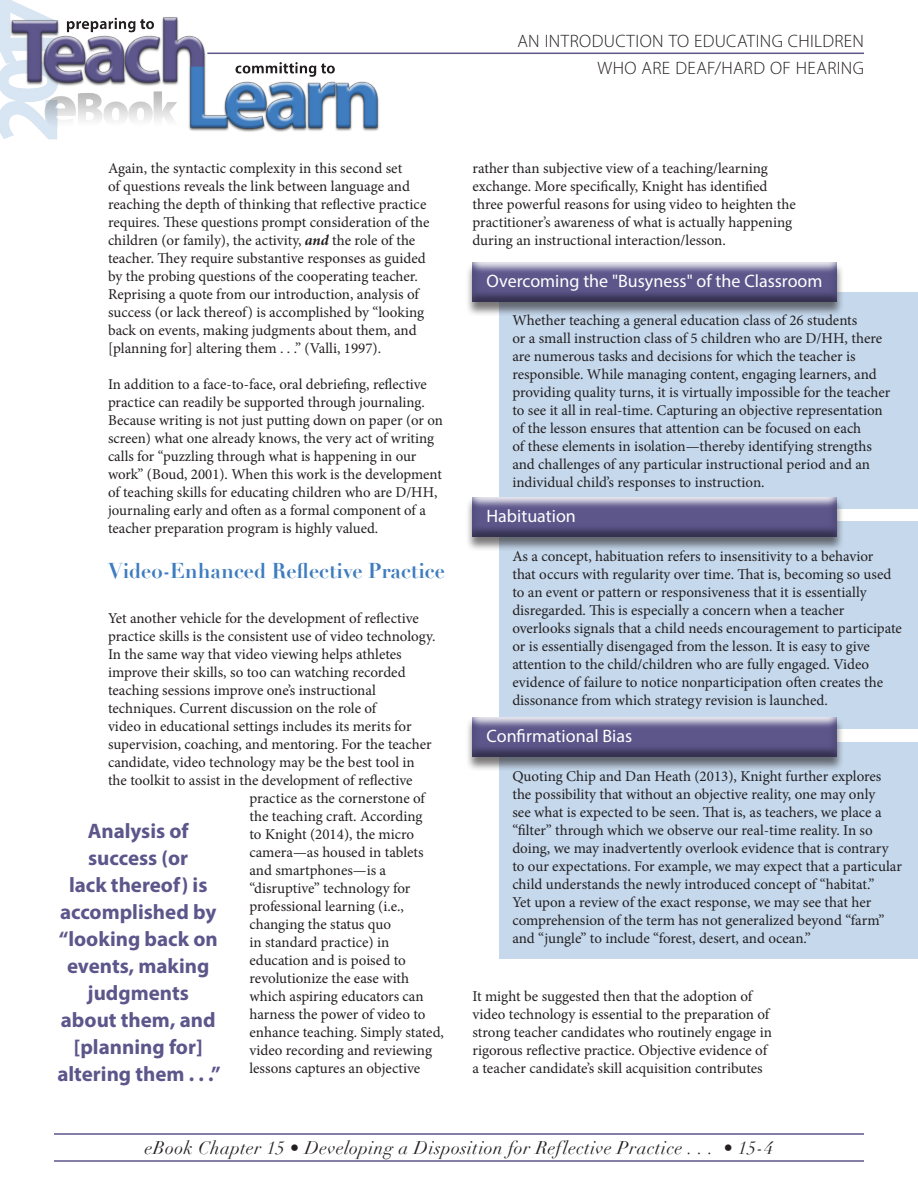
<style>
.page{position:relative;width:918px;height:1188px;background:#fff}
.page>*{position:absolute;margin:0;border:0;box-sizing:border-box;transform-origin:0 0}
.t1{font:700 21px/27px "Myriad Pro";color:#5c568b;text-align:center}
.t2{font:700 21px "Didot";color:#3e7cbf}
.t3{font:italic 18px "Didot";letter-spacing:.025em;color:#231f20}
.t4{font:18px "Myriad Pro";color:#fff}
.t5{font:300 18px/27px "Myriad Pro";letter-spacing:.02em;color:#231f20;text-align:right}
.t6{font:15px/18px "Minion Pro";color:#231f20}
.s1{font-weight:700;font-style:italic}
</style>
<div class="page">
<hr style="left:54px;top:1133px;width:810px;height:2px;background:#5c568b">
<hr style="left:54px;top:1160px;width:810px;height:2px;background:#5c568b">
<hr style="left:207px;top:53px;width:657px;height:1px;background:#5c568b">
<img style="left:0;top:0;width:390px;height:140px">
<div style="left:500px;top:292px;width:418px;height:217px;background:#c5d8ec"></div>
<div style="left:500px;top:522px;width:418px;height:207px;background:#c5d8ec"></div>
<div style="left:500px;top:742px;width:418px;height:216px;background:#c5d8ec"></div>
<div style="left:466px;top:262px;width:378px;height:54px;background:#231f20;opacity:.6"></div>
<svg style="left:473px;top:262px;width:364px;height:1px"></svg>
<div style="left:473px;top:263px;width:364px;height:39px;background:#231f20;opacity:.5"></div>
<div style="left:466px;top:497px;width:378px;height:54px;background:#231f20;opacity:.6"></div>
<svg style="left:471px;top:495px;width:366px;height:3px"></svg>
<div style="left:471px;top:498px;width:366px;height:39px;background:#231f20;opacity:.5"></div>
<div style="left:466px;top:717px;width:378px;height:54px;background:#231f20;opacity:.6"></div>
<svg style="left:471px;top:715px;width:366px;height:3px"></svg>
<div style="left:471px;top:718px;width:366px;height:39px;background:#231f20;opacity:.5"></div>
<p class="t5" style="left:517px;top:27px;width:348px">AN INTRODUCTION TO EDUCATING CHILDREN<br>WHO ARE DEAF/HARD OF HEARING</p>
<p class="t6" style="left:108px;top:159px;width:323px">Again, the syntactic complexity in this second set<br>of questions reveals the link between language and reaching the depth of thinking that reflective practice requires. These questions prompt consideration of the children (or family), the activity, <span class="s1">and</span> the role of the teacher. They require substantive responses as guided by the probing questions of the cooperating teacher.<br>Reprising a quote from our introduction, analysis of success (or lack thereof) is accomplished by “looking back on events, making judgments about them, and [planning for] altering them . . .” (Valli, 1997).</p>
<p class="t6" style="left:108px;top:375px;width:337px">In addition to a face-to-face, oral debriefing, reflective practice can readily be supported through journaling.<br>Because writing is not just putting down on paper (or on screen) what one already knows, the very act of writing calls for “puzzling through what is happening in our work” (Boud, 2001). When this work is the development of teaching skills for educating children who are D/HH, journaling early and often as a formal component of a teacher preparation program is highly valued.</p>
<h1 class="t2" style="left:108px;top:557px;width:338px">Video-Enhanced Reflective Practice</h1>
<p class="t6" style="left:108px;top:609px;width:312px">Yet another vehicle for the development of reflective</p>
<p class="t6" style="left:108px;top:627px;width:329px">practice skills is the consistent use of video technology.</p>
<p class="t6" style="left:108px;top:645px;width:295px">In the same way that video viewing helps athletes</p>
<p class="t6" style="left:108px;top:663px;width:299px">improve their skills, so too can watching recorded</p>
<p class="t6" style="left:108px;top:681px;width:269px">teaching sessions improve one’s instructional</p>
<p class="t6" style="left:108px;top:699px;width:270px">techniques. Current discussion on the role of</p>
<p class="t6" style="left:108px;top:717px;width:305px">video in educational settings includes its merits for</p>
<p class="t6" style="left:108px;top:735px;width:325px">supervision, coaching, and mentoring. For the teacher</p>
<p class="t6" style="left:108px;top:753px;width:308px">candidate, video technology may be the best tool in</p>
<p class="t6" style="left:108px;top:771px;width:306px">the toolkit to assist in the development of reflective</p>
<p class="t6" style="left:249px;top:789px;width:177px">practice as the cornerstone of</p>
<p class="t6" style="left:249px;top:807px;width:175px">the teaching craft. According</p>
<p class="t6" style="left:249px;top:825px;width:166px">to Knight (2014), the micro</p>
<p class="t6" style="left:249px;top:843px;width:176px">camera—as housed in tablets</p>
<p class="t6" style="left:249px;top:861px;width:138px">and smartphones—is a</p>
<p class="t6" style="left:249px;top:879px;width:162px">“disruptive” technology for</p>
<p class="t6" style="left:249px;top:897px;width:156px">professional learning (i.e.,</p>
<p class="t6" style="left:249px;top:915px;width:143px">changing the status quo</p>
<p class="t6" style="left:249px;top:933px;width:141px">in standard practice) in</p>
<p class="t6" style="left:249px;top:951px;width:158px">education and is poised to</p>
<p class="t6" style="left:249px;top:969px;width:161px">revolutionize the ease with</p>
<p class="t6" style="left:249px;top:987px;width:176px">which aspiring educators can</p>
<p class="t6" style="left:249px;top:1005px;width:178px">harness the power of video to</p>
<p class="t6" style="left:249px;top:1023px;width:196px">enhance teaching. Simply stated,</p>
<p class="t6" style="left:249px;top:1041px;width:184px">video recording and reviewing</p>
<p class="t6" style="left:249px;top:1059px;width:172px">lessons captures an objective</p>
<h1 class="t1" style="left:57px;top:816px;width:165px">Analysis of success (or<br>lack thereof) is accomplished by “looking back on events, making judgments<br>about them, and [planning for] altering them . . .”</h1>
<p class="t6" style="left:472px;top:159px;width:325px">rather than subjective view of a teaching/learning exchange. More specifically, Knight has identified three powerful reasons for using video to heighten the practitioner’s awareness of what is actually happening during an instructional interaction/lesson.</p>
<p class="t4" style="left:487px;top:270px;width:337px">Overcoming the "Busyness" of the Classroom</p>
<p class="t6" style="left:512px;top:311px;width:379px">Whether teaching a general education class of 26 students<br>or a small instruction class of 5 children who are D/HH, there are numerous tasks and decisions for which the teacher is responsible. While managing content, engaging learners, and providing quality turns, it is virtually impossible for the teacher to see it all in real-time. Capturing an objective representation of the lesson ensures that attention can be focused on each<br>of these elements in isolation—thereby identifying strengths and challenges of any particular instructional period and an individual child’s responses to instruction.</p>
<p class="t4" style="left:487px;top:505px;width:91px">Habituation</p>
<p class="t6" style="left:512px;top:547px;width:391px">As a concept, habituation refers to insensitivity to a behavior<br>that occurs with regularity over time. That is, becoming so used to an event or pattern or responsiveness that it is essentially disregarded. This is especially a concern when a teacher overlooks signals that a child needs encouragement to participate or is essentially disengaged from the lesson. It is easy to give attention to the child/children who are fully engaged. Video evidence of failure to notice nonparticipation often creates the dissonance from which strategy revision is launched.</p>
<p class="t4" style="left:487px;top:725px;width:147px">Confirmational Bias</p>
<p class="t6" style="left:512px;top:767px;width:391px">Quoting Chip and Dan Heath (2013), Knight further explores the possibility that without an objective reality, one may only<br>see what is expected to be seen. That is, as teachers, we place a “filter” through which we observe our real-time reality. In so doing, we may inadvertently overlook evidence that is contrary to our expectations. For example, we may expect that a particular child understands the newly introduced concept of “habitat.”<br>Yet upon a review of the exact response, we may see that her comprehension of the term has not generalized beyond “farm” and “jungle” to include “forest, desert, and ocean.”</p>
<p class="t6" style="left:472px;top:987px;width:301px">It might be suggested then that the adoption of video technology is essential to the preparation of strong teacher candidates who routinely engage in rigorous reflective practice. Objective evidence of a teacher candidate’s skill acquisition contributes</p>
<p class="t3" style="left:145px;top:1137px;width:630px">eBook Chapter 15 • Developing a Disposition for Reflective Practice . . . • 15-4</p>
</div>
